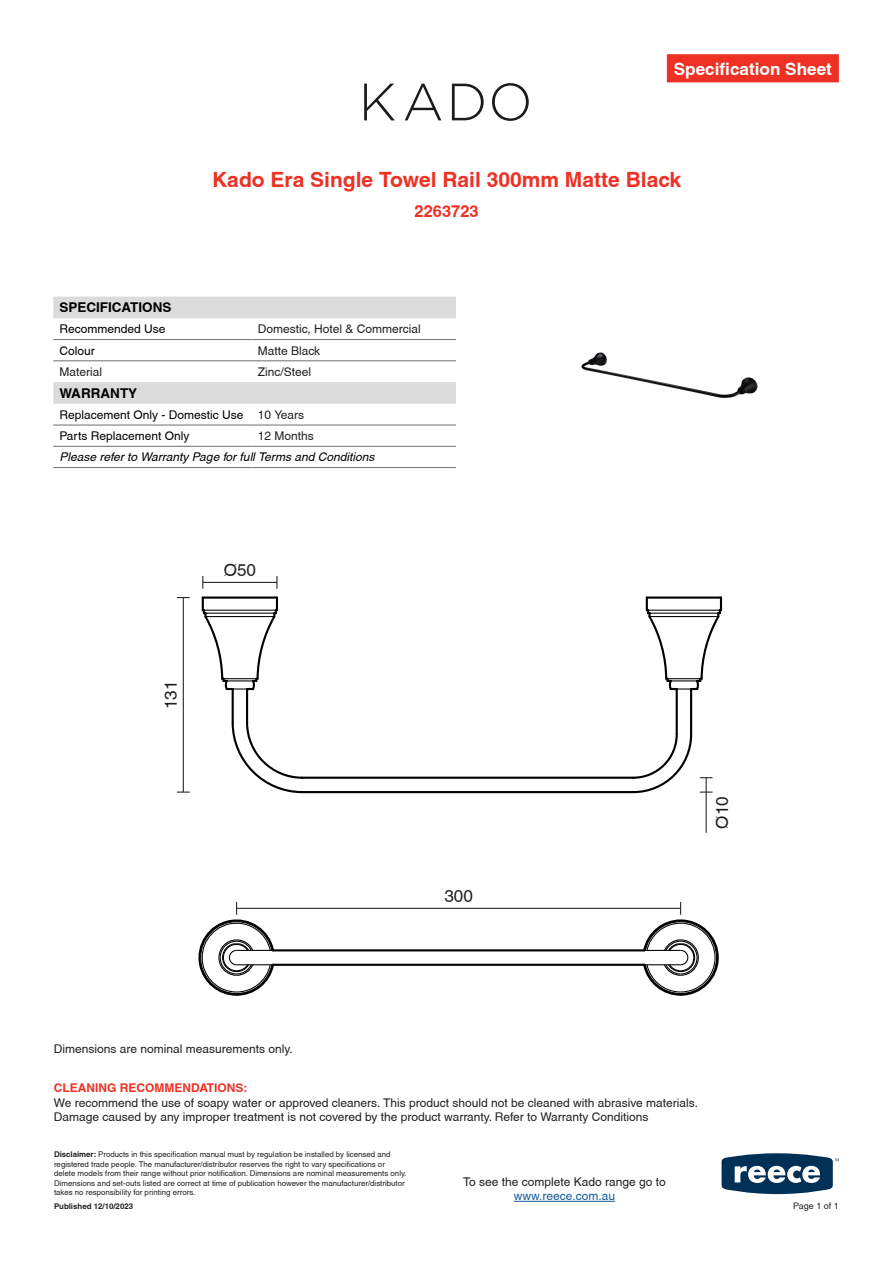
<style>
.page{position:relative;width:893px;height:1263px;background:#fff}
.page>*{position:absolute;margin:0;border:0;box-sizing:border-box;transform-origin:0 0}
.t1{font:700 21px "Helvetica";color:#ee3124}
.t2{font:700 17.1px "Helvetica";color:#fff}
.t3{font:17.1px "Helvetica";color:#221f1f}
.t4{font:700 16.5px "Helvetica";color:#ee3124}
.t5{font:700 13.5px "Helvetica";color:#000}
.t6{font:12px/14.4px "Helvetica";color:#231f20}
.t7{font:12px/21.3px "Helvetica";color:#000}
.t8{font:italic 12px "Helvetica";color:#000}
.t9{font:700 12px "Helvetica";color:#ee3124}
.t10{font:12px "Helvetica";color:#175d9e}
.t11{font:9px "Helvetica";color:#231f20}
.t12{font:7.8px/9.4px "Helvetica";color:#231f20}
.t13{font:700 7.8px "Helvetica";color:#231f20}
.s1{color:#231f20}
.s2{font-weight:700}
</style>
<div class="page">
<svg style="left:722px;top:1153px;width:117px;height:41px"></svg>
<div style="left:667px;top:54px;width:172px;height:28px;background:#ee3124"></div>
<hr style="left:237px;top:908px;width:444px;height:1px;background:#231f20">
<svg style="left:177px;top:597px;width:13px;height:1px"></svg>
<svg style="left:177px;top:791px;width:13px;height:2px"></svg>
<hr style="left:183px;top:598px;width:1px;height:194px;background:#231f20">
<svg style="left:202px;top:576px;width:1px;height:13px"></svg>
<svg style="left:276px;top:576px;width:1px;height:13px"></svg>
<hr style="left:203px;top:582px;width:74px;height:1px;background:#231f20">
<svg style="left:700px;top:777px;width:13px;height:16px"></svg>
<hr style="left:706px;top:792px;width:1px;height:41px;background:#231f20">
<svg style="left:631px;top:732px;width:62px;height:62px"></svg>
<hr style="left:302px;top:791px;width:331px;height:2px;background:#000">
<hr style="left:302px;top:777px;width:331px;height:2px;background:#000">
<svg style="left:231px;top:720px;width:73px;height:74px"></svg>
<hr style="left:232px;top:689px;width:2px;height:34px;background:#000">
<hr style="left:246px;top:689px;width:2px;height:34px;background:#000">
<hr style="left:690px;top:689px;width:2px;height:45px;background:#000">
<hr style="left:676px;top:689px;width:2px;height:45px;background:#000">
<hr style="left:647px;top:596px;width:74px;height:3px;background:#000">
<svg style="left:646px;top:598px;width:76px;height:94px"></svg>
<hr style="left:203px;top:596px;width:74px;height:3px;background:#000">
<svg style="left:202px;top:598px;width:76px;height:94px"></svg>
<hr style="left:273px;top:964px;width:371px;height:2px;background:#000">
<hr style="left:273px;top:949px;width:371px;height:2px;background:#000">
<svg style="left:642px;top:902px;width:77px;height:94px"></svg>
<svg style="left:198px;top:902px;width:77px;height:94px"></svg>
<hr style="left:514px;top:1201px;width:101px;height:1px;background:#175d9e">
<img style="left:581px;top:352px;width:177px;height:46px">
<svg style="left:364px;top:84px;width:31px;height:36px"></svg>
<svg style="left:405px;top:84px;width:36px;height:36px"></svg>
<svg style="left:452px;top:84px;width:32px;height:36px"></svg>
<svg style="left:492px;top:83px;width:37px;height:38px"></svg>
<svg style="left:53px;top:297px;width:403px;height:107px"></svg>
<hr style="left:53px;top:339px;width:199px;height:1px;background:#6d6f73">
<hr style="left:252px;top:339px;width:204px;height:1px;background:#6d6f73">
<hr style="left:53px;top:361px;width:199px;height:1px;background:#6d6f73">
<hr style="left:252px;top:361px;width:204px;height:1px;background:#6d6f73">
<hr style="left:53px;top:425px;width:199px;height:1px;background:#6d6f73">
<hr style="left:252px;top:425px;width:204px;height:1px;background:#6d6f73">
<hr style="left:53px;top:446px;width:199px;height:1px;background:#6d6f73">
<hr style="left:252px;top:446px;width:204px;height:1px;background:#6d6f73">
<hr style="left:53px;top:467px;width:199px;height:1px;background:#6d6f73">
<hr style="left:252px;top:467px;width:204px;height:1px;background:#6d6f73">
<h2 class="t2" style="left:674px;top:59px;width:160px">Specification Sheet</h2>
<h1 class="t1" style="left:212px;top:167px;width:471px">Kado Era Single Towel Rail 300mm Matte Black</h1>
<h3 class="t4" style="left:415px;top:201px;width:66px">2263723</h3>
<h3 class="t5" style="left:59px;top:299px;width:114px">SPECIFICATIONS</h3>
<h3 class="t7" style="left:59px;top:318px;width:108px">Recommended Use</h3>
<h3 class="t6" style="left:258px;top:322px;width:165px">Domestic, Hotel &amp; Commercial</h3>
<h3 class="t7" style="left:59px;top:340px;width:37px">Colour</h3>
<h3 class="t6" style="left:258px;top:343px;width:64px">Matte Black</h3>
<h3 class="t6" style="left:59px;top:364px;width:44px">Material</h3>
<h3 class="t6" style="left:258px;top:364px;width:55px">Zinc/Steel</h3>
<h3 class="t5" style="left:59px;top:385px;width:79px">WARRANTY</h3>
<h3 class="t7" style="left:59px;top:404px;width:246px">Replacement Only - Domestic Use <span class="s1">10 Years<br></span>Parts Replacement Only</h3>
<h3 class="t6" style="left:258px;top:429px;width:58px">12 Months</h3>
<h3 class="t8" style="left:59px;top:450px;width:317px">Please refer to Warranty Page for full Terms and Conditions</h3>
<h2 class="t3" style="left:161px;top:709px;width:30px;rotate:-90deg">131</h2>
<h2 class="t3" style="left:224px;top:560px;width:34px">Ø50</h2>
<h2 class="t3" style="left:444px;top:886px;width:30px">300</h2>
<h2 class="t3" style="left:712px;top:828px;width:34px;rotate:-90deg">Ø10</h2>
<h3 class="t6" style="left:54px;top:1041px;width:240px">Dimensions are nominal measurements only.</h3>
<h3 class="t9" style="left:54px;top:1080px;width:195px">CLEANING RECOMMENDATIONS:</h3>
<h3 class="t6" style="left:54px;top:1095px;width:646px">We recommend the use of soapy water or approved cleaners. This product should not be cleaned with abrasive materials.<br>Damage caused by any improper treatment is not covered by the product warranty. Refer to Warranty Conditions</h3>
<p class="t12" style="left:54px;top:1150px;width:354px"><span class="s2">Disclaimer:</span> Products in this specification manual must by regulation be installed by licensed and registered trade people. The manufacturer/distributor reserves the right to vary specifications or delete models from their range without prior notification. Dimensions are nominal measurements only.<br>Dimensions and set-outs listed are correct at time of publication however the manufacturer/distributor takes no responsibility for printing errors.</p>
<p class="t13" style="left:54px;top:1201px;width:81px">Published 12/10/2023</p>
<h3 class="t6" style="left:463px;top:1174px;width:204px">To see the complete Kado range go to</h3>
<h3 class="t10" style="left:514px;top:1189px;width:103px">www.reece.com.au</h3>
<p class="t11" style="left:793px;top:1200px;width:47px">Page 1 of 1</p>
</div>
